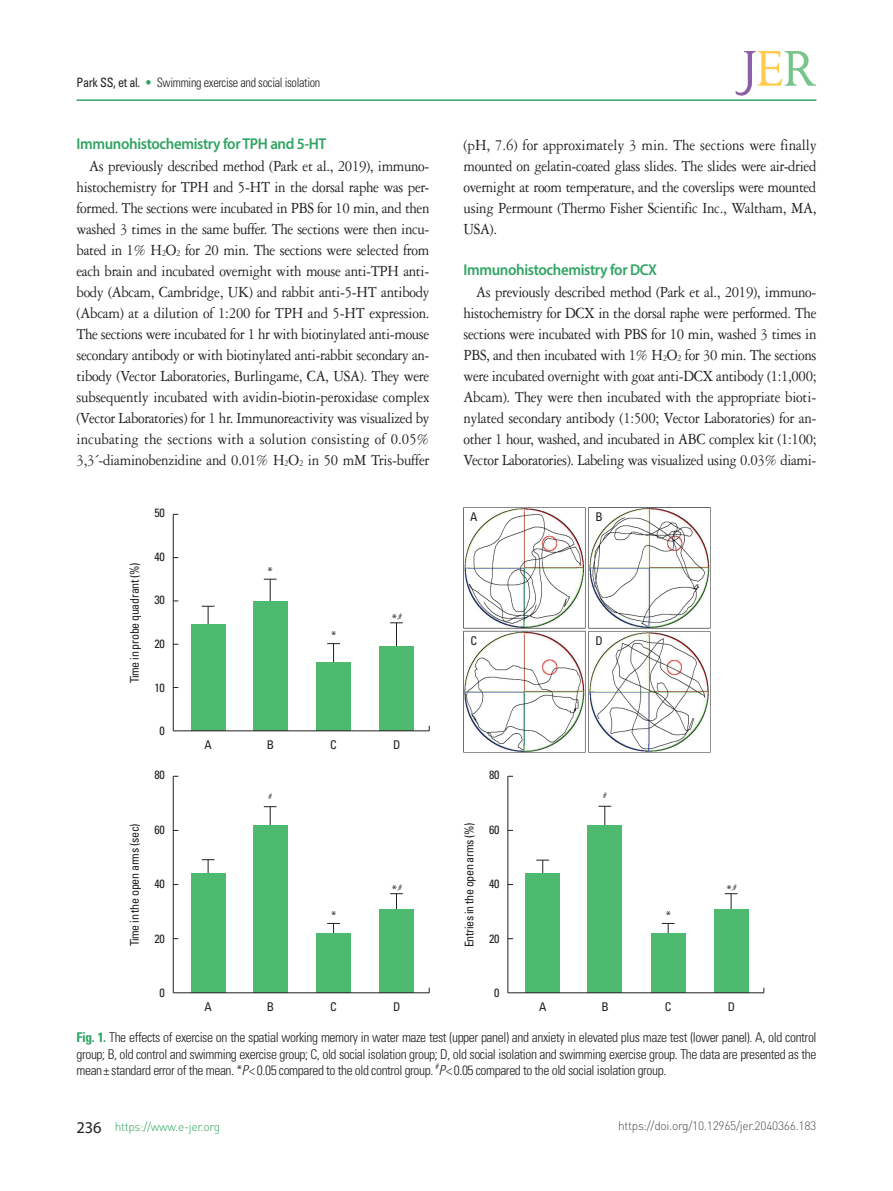
<style>
.page{position:relative;width:893px;height:1191px;background:#fff}
.page>*{position:absolute;margin:0;border:0;box-sizing:border-box;transform-origin:0 0}
.본문_영문{font:16.5px/21px "Garamond 3 LT Std";letter-spacing:-.02em;color:#231f20;text-align:justify;scale:.9 1}
.본문_중제목{font:600 15.75px "Myriad Pro";letter-spacing:-.025em;color:#30a463;scale:.95 1}
.표제목_그림설명{font:300 condensed 13.5px/16.2px "Univers LT Std";letter-spacing:-.03em;color:#231f20;text-align:justify}
.하시라{font:300 condensed 12.9px "Univers LT Std";letter-spacing:-.025em;color:#231f20;scale:.95 1}
.그림지문{font:condensed 12px "Univers LT Std";letter-spacing:-.025em;color:#231f20}
.t1{font:300 12px "DIN Pro";letter-spacing:-.025em;color:#4b4c4d}
.t2{font:300 12px "DIN Pro";letter-spacing:-.025em;color:#30a463}
.표제목_그림설명-2{font:300 condensed 7.8px "Univers LT Std";color:#231f20}
.s1{font-weight:400}
.s2{color:#30a463}
.s3{font-size:9.6px}
.s4{font-size:13.5px}
.s5{font-weight:700;color:#30a463}
.s6{font-style:italic}
.s7{font-family:"Myriad Pro";font-weight:400;font-size:16.5px;color:#231f20}
</style>
<div class="page">
<hr style="left:77px;top:99px;width:739px;height:2px;background:#30a463">
<svg style="left:736px;top:51px;width:80px;height:45px"></svg>
<img style="left:463px;top:507px;width:248px;height:245px">
<hr style="left:396px;top:623px;width:1px;height:31px;background:#231f20">
<svg style="left:327px;top:643px;width:13px;height:19px"></svg>
<svg style="left:202px;top:606px;width:12px;height:18px"></svg>
<svg style="left:390px;top:622px;width:13px;height:1px"></svg>
<div style="left:317px;top:662px;width:34px;height:69px;background:#4dba6f"></div>
<div style="left:191px;top:624px;width:34px;height:107px;background:#4dba6f"></div>
<div style="left:379px;top:646px;width:34px;height:85px;background:#4dba6f"></div>
<hr style="left:270px;top:579px;width:1px;height:30px;background:#231f20">
<svg style="left:264px;top:579px;width:13px;height:1px"></svg>
<hr style="left:173px;top:514px;width:1px;height:217px;background:#231f20">
<div style="left:253px;top:601px;width:34px;height:130px;background:#4dba6f"></div>
<hr style="left:173px;top:730px;width:256px;height:1px;background:#231f20">
<hr style="left:396px;top:893px;width:1px;height:32px;background:#231f20">
<svg style="left:327px;top:923px;width:13px;height:10px"></svg>
<svg style="left:202px;top:859px;width:12px;height:14px"></svg>
<svg style="left:390px;top:893px;width:13px;height:1px"></svg>
<div style="left:317px;top:933px;width:34px;height:59px;background:#4dba6f"></div>
<div style="left:191px;top:873px;width:34px;height:119px;background:#4dba6f"></div>
<div style="left:379px;top:909px;width:34px;height:83px;background:#4dba6f"></div>
<hr style="left:270px;top:806px;width:1px;height:31px;background:#231f20">
<svg style="left:264px;top:806px;width:13px;height:1px"></svg>
<hr style="left:173px;top:776px;width:1px;height:216px;background:#231f20">
<div style="left:253px;top:825px;width:34px;height:167px;background:#4dba6f"></div>
<hr style="left:173px;top:992px;width:256px;height:1px;background:#231f20">
<hr style="left:731px;top:893px;width:1px;height:32px;background:#231f20">
<svg style="left:725px;top:893px;width:12px;height:1px"></svg>
<svg style="left:662px;top:923px;width:13px;height:10px"></svg>
<svg style="left:536px;top:860px;width:13px;height:13px"></svg>
<div style="left:651px;top:933px;width:34px;height:59px;background:#4dba6f"></div>
<div style="left:526px;top:873px;width:34px;height:119px;background:#4dba6f"></div>
<div style="left:714px;top:909px;width:34px;height:83px;background:#4dba6f"></div>
<hr style="left:605px;top:806px;width:1px;height:30px;background:#231f20">
<svg style="left:598px;top:806px;width:13px;height:1px"></svg>
<hr style="left:507px;top:776px;width:1px;height:216px;background:#231f20">
<div style="left:588px;top:825px;width:34px;height:167px;background:#4dba6f"></div>
<hr style="left:508px;top:992px;width:256px;height:1px;background:#231f20">
<p class="하시라" style="left:77px;top:74px;width:258px"><span class="s1">Park SS, et al.</span> <span class="s2">•</span> Swimming exercise and social isolation</p>
<p class="본문_중제목" style="left:77px;top:134px;width:264px">Immunohistochemistry for TPH and 5-HT</p>
<p class="본문_영문" style="left:77px;top:155px;width:394px;text-indent:13px">As previously described method (Park et al., 2019), immuno&shy;histochemistry for TPH and 5-HT in the dorsal raphe was per&shy;formed. The sections were incubated in PBS for 10 min, and then washed 3 times in the same buffer. The sections were then incu&shy;bated in 1% H<span class="s3">2</span>O<span class="s3">2</span> for 20 min. The sections were selected from each brain and incubated overnight with mouse anti-TPH anti&shy;body (Abcam, Cambridge, UK) and rabbit anti-5-HT antibody (Abcam) at a dilution of 1:200 for TPH and 5-HT expression.<br>The sections were incubated for 1 hr with biotinylated anti-mouse secondary antibody or with biotinylated anti-rabbit secondary an&shy;tibody (Vector Laboratories, Burlingame, CA, USA). They were subsequently incubated with avidin-biotin-peroxidase complex (Vector Laboratories) for 1 hr. Immunoreactivity was visualized by incubating the sections with a solution consisting of 0.05% 3,3´-diaminobenzidine and 0.01% H<span class="s3">2</span>O<span class="s3">2</span> in 50 mM Tris-buffer</p>
<p class="본문_영문" style="left:463px;top:134px;width:394px">(pH, 7.6) for approximately 3 min. The sections were finally mounted on gelatin-coated glass slides. The slides were air-dried overnight at room temperature, and the coverslips were mounted using Permount (Thermo Fisher Scientific Inc., Waltham, MA, USA).</p>
<p class="본문_중제목" style="left:463px;top:260px;width:205px">Immunohistochemistry for DCX</p>
<p class="본문_영문" style="left:463px;top:281px;width:394px;text-indent:13px">As previously described method (Park et al., 2019), immuno&shy;histochemistry for DCX in the dorsal raphe were performed. The sections were incubated with PBS for 10 min, washed 3 times in PBS, and then incubated with 1% H<span class="s3">2</span>O<span class="s3">2</span> for 30 min. The sections were incubated overnight with goat anti-DCX antibody (1:1,000; Abcam). They were then incubated with the appropriate bioti&shy;nylated secondary antibody (1:500; Vector Laboratories) for an&shy;other 1 hour, washed, and incubated in ABC complex kit (1:100; Vector Laboratories). Labeling was visualized using 0.03% diami-</p>
<p class="그림지문" style="left:127px;top:683px;width:122px;rotate:-90deg">Time in probe quadrant (%)</p>
<p class="그림지문" style="left:154px;top:505px;width:12px">50</p>
<p class="그림지문" style="left:154px;top:549px;width:12px">40</p>
<p class="그림지문" style="left:154px;top:592px;width:12px">30</p>
<p class="그림지문" style="left:154px;top:636px;width:12px">20</p>
<p class="그림지문" style="left:154px;top:679px;width:12px">10</p>
<p class="그림지문" style="left:159px;top:723px;width:7px">0</p>
<p class="표제목_그림설명" style="left:267px;top:564px;width:7px">*</p>
<p class="표제목_그림설명" style="left:331px;top:628px;width:7px">*</p>
<p class="표제목_그림설명-2" style="left:391px;top:611px;width:12px"><span class="s4">*</span>,#</p>
<p class="그림지문" style="left:470px;top:509px;width:9px">A</p>
<p class="그림지문" style="left:470px;top:633px;width:8px">C</p>
<p class="그림지문" style="left:596px;top:509px;width:9px">B</p>
<p class="그림지문" style="left:596px;top:633px;width:9px">D</p>
<p class="그림지문" style="left:205px;top:737px;width:9px">A</p>
<p class="그림지문" style="left:267px;top:737px;width:9px">B</p>
<p class="그림지문" style="left:330px;top:737px;width:8px">C</p>
<p class="그림지문" style="left:393px;top:737px;width:9px">D</p>
<p class="그림지문" style="left:154px;top:767px;width:12px">80</p>
<p class="그림지문" style="left:489px;top:767px;width:12px">80</p>
<p class="표제목_그림설명-2" style="left:268px;top:791px;width:5px">#</p>
<p class="표제목_그림설명-2" style="left:603px;top:791px;width:5px">#</p>
<p class="그림지문" style="left:127px;top:946px;width:124px;rotate:-90deg">Time in the open arms (sec)</p>
<p class="그림지문" style="left:154px;top:821px;width:12px">60</p>
<p class="그림지문" style="left:154px;top:876px;width:12px">40</p>
<p class="그림지문" style="left:154px;top:930px;width:12px">20</p>
<p class="표제목_그림설명" style="left:331px;top:908px;width:7px">*</p>
<p class="표제목_그림설명-2" style="left:391px;top:882px;width:12px"><span class="s4">*</span>,#</p>
<p class="그림지문" style="left:462px;top:947px;width:127px;rotate:-90deg">Entries in the open arms (%)</p>
<p class="그림지문" style="left:489px;top:821px;width:12px">60</p>
<p class="그림지문" style="left:489px;top:876px;width:12px">40</p>
<p class="그림지문" style="left:489px;top:930px;width:12px">20</p>
<p class="표제목_그림설명" style="left:665px;top:908px;width:7px">*</p>
<p class="표제목_그림설명-2" style="left:726px;top:882px;width:12px"><span class="s4">*</span>,#</p>
<p class="그림지문" style="left:159px;top:985px;width:7px">0</p>
<p class="그림지문" style="left:494px;top:985px;width:7px">0</p>
<p class="그림지문" style="left:205px;top:999px;width:9px">A</p>
<p class="그림지문" style="left:267px;top:999px;width:9px">B</p>
<p class="그림지문" style="left:330px;top:999px;width:8px">C</p>
<p class="그림지문" style="left:393px;top:999px;width:9px">D</p>
<p class="그림지문" style="left:539px;top:999px;width:9px">A</p>
<p class="그림지문" style="left:602px;top:999px;width:9px">B</p>
<p class="그림지문" style="left:665px;top:999px;width:8px">C</p>
<p class="그림지문" style="left:728px;top:999px;width:9px">D</p>
<p class="표제목_그림설명" style="left:77px;top:1029px;width:741px"><span class="s5">Fig. 1.</span> The effects of exercise on the spatial working memory in water maze test (upper panel) and anxiety in elevated plus maze test (lower panel). A, old control group; B, old control and swimming exercise group; C, old social isolation group; D, old social isolation and swimming exercise group. The data are presented as the mean± standard error of the mean. *<span class="s6">P</span>&lt; 0.05 compared to the old control group. <sup>#</sup><span class="s6">P</span>&lt; 0.05 compared to the old social isolation group.</p>
<p class="t2" style="left:77px;top:1118px;width:145px"><span class="s7">236</span> https://www.e-jer.org</p>
<p class="t1" style="left:618px;top:1118px;width:200px">https://doi.org/10.12965/jer.2040366.183</p>
</div>
